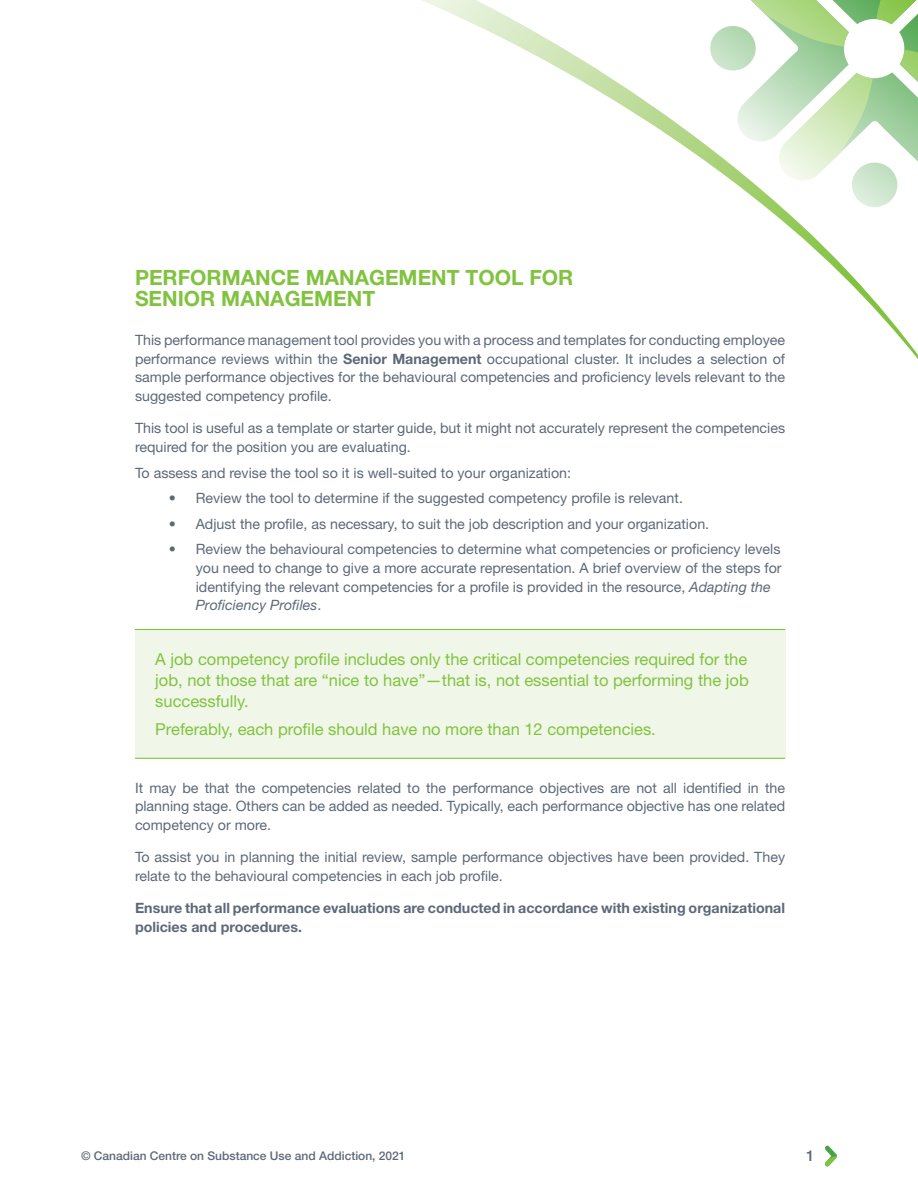
<style>
.page{position:relative;width:918px;height:1188px;background:#fff}
.page>*{position:absolute;margin:0;border:0;box-sizing:border-box;transform-origin:0 0}
.t1{font:700 21px/21px "Helvetica Neue LT Std";color:#81c340}
.t2{font:16.5px/21px "Helvetica Neue LT Std";color:#81c340;text-align:justify}
.t3{font:500 15px "Helvetica Neue LT Std";color:#5d6978}
.t4{font:14.25px/18.8px "Helvetica Neue LT Std";color:#5d6978}
.t5{font:700 14.25px/18.8px "Helvetica Neue LT Std";color:#5d6978}
.t6{font:500 12px "Helvetica Neue LT Std";color:#5d6978}
.s1{font-weight:700}
.s2{font-style:italic}
</style>
<div class="page">
<svg style="left:422px;top:0;width:496px;height:359px"></svg>
<div style="left:852px;top:163px;width:45px;height:44px;background:linear-gradient(to right,#dfefdf,#c9e4c9);border-radius:50%"></div>
<div style="left:710px;top:26px;width:46px;height:45px;background:linear-gradient(to bottom,#b4d9b4,#d1e8d1);border-radius:50%"></div>
<svg style="left:735px;top:0;width:183px;height:183px"></svg>
<svg style="left:825px;top:1145px;width:12px;height:22px"></svg>
<div style="left:135px;top:629px;width:650px;height:129px;background:#f0f7e8"></div>
<hr style="left:135px;top:629px;width:650px;height:1px;background:#81c340">
<hr style="left:135px;top:758px;width:650px;height:1px;background:#81c340">
<p class="t1" style="left:135px;top:267px;width:440px">PERFORMANCE MANAGEMENT TOOL FOR<br>SENIOR MANAGEMENT</p>
<p class="t4" style="left:135px;top:330px;width:652px;text-align:justify">This performance management tool provides you with a process and templates for conducting employee performance reviews within the <span class="s1">Senior Management</span> occupational cluster. It includes a selection of sample performance objectives for the behavioural competencies and proficiency levels relevant to the suggested competency profile.</p>
<p class="t4" style="left:135px;top:419px;width:652px">This tool is useful as a template or starter guide, but it might not accurately represent the competencies required for the position you are evaluating.</p>
<p class="t4" style="left:135px;top:463px;width:438px">To assess and revise the tool so it is well-suited to your organization:</p>
<p class="t4" style="left:169px;top:489px;width:516px">• Review the tool to determine if the suggested competency profile is relevant.</p>
<p class="t4" style="left:169px;top:514px;width:542px">• Adjust the profile, as necessary, to suit the job description and your organization.</p>
<p class="t4" style="left:196px;top:540px;width:587px;text-indent:-27px">• Review the behavioural competencies to determine what competencies or proficiency levels you need to change to give a more accurate representation. A brief overview of the steps for identifying the relevant competencies for a profile is provided in the resource, <span class="s2">Adapting the Proficiency Profiles</span>.</p>
<p class="t2" style="left:155px;top:648px;width:595px">A job competency profile includes only the critical competencies required for the job, not those that are “nice to have”—that is, not essential to performing the job successfully.</p>
<p class="t2" style="left:155px;top:718px;width:502px">Preferably, each profile should have no more than 12 competencies.</p>
<p class="t4" style="left:135px;top:778px;width:652px;text-align:justify">It may be that the competencies related to the performance objectives are not all identified in the planning stage. Others can be added as needed. Typically, each performance objective has one related competency or more.</p>
<p class="t4" style="left:135px;top:848px;width:652px">To assist you in planning the initial review, sample performance objectives have been provided. They relate to the behavioural competencies in each job profile.</p>
<p class="t5" style="left:135px;top:899px;width:652px">Ensure that all performance evaluations are conducted in accordance with existing organizational policies and procedures.</p>
<p class="t6" style="left:81px;top:1149px;width:326px">© Canadian Centre on Substance Use and Addiction, 2021</p>
<p class="t3" style="left:806px;top:1146px;width:10px">1</p>
</div>
